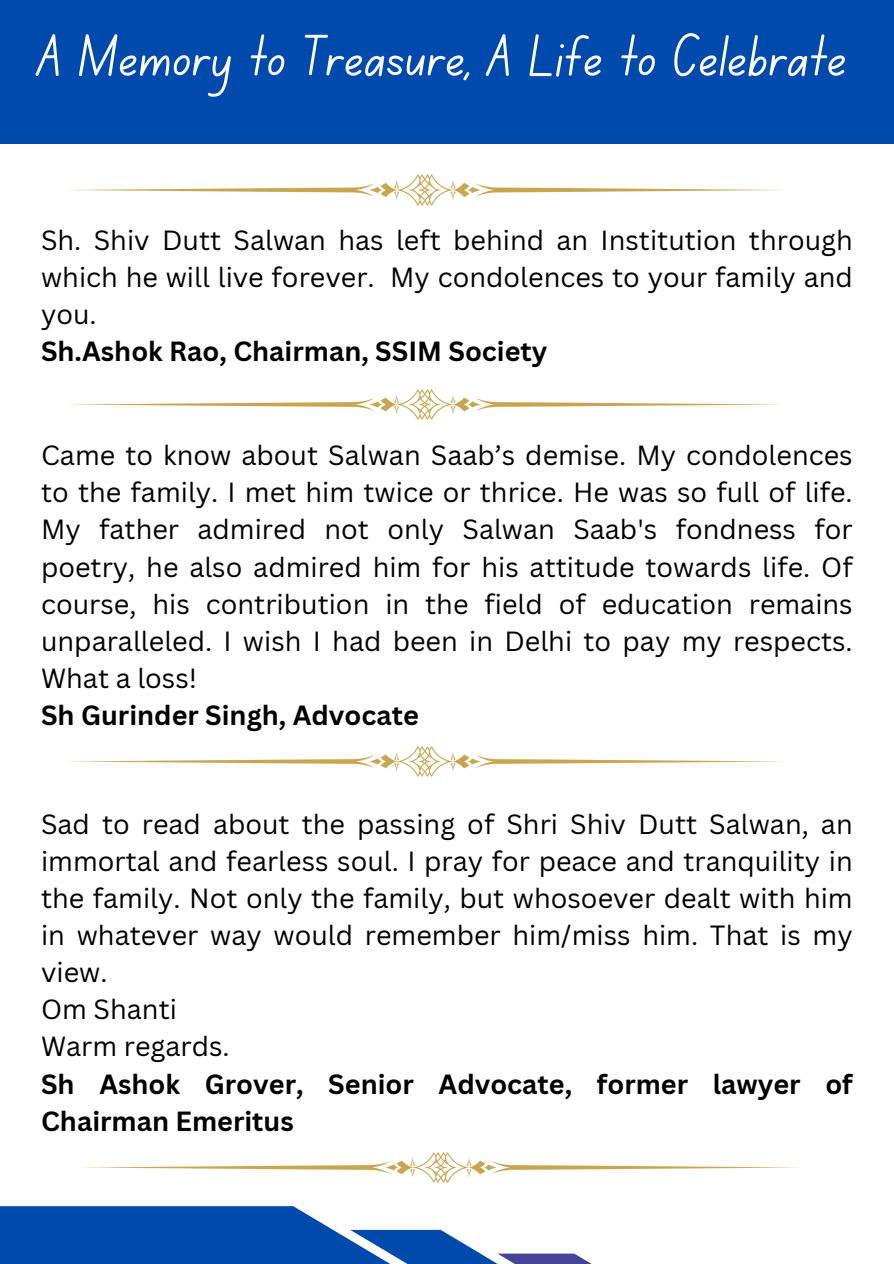
<style>
.page{position:relative;width:894px;height:1264px;background:#fff}
.page>*{position:absolute;margin:0;border:0;box-sizing:border-box;transform-origin:0 0}
.t1{font:59.55px "Canva School Font";color:#fff}
.t2{font:27px/37.2px "Canva Sans";color:#000;text-align:justify}
.t3{font:700 27px/37.2px "Canva Sans";color:#000}
</style>
<div class="page">
<div style="left:0;top:0;width:893px;height:144px;background:#004aad"></div>
<svg style="left:0;top:1206px;width:590px;height:57px"></svg>
<img style="left:68px;top:389px;width:714px;height:31px">
<img style="left:68px;top:746px;width:714px;height:30px">
<img style="left:83px;top:1152px;width:715px;height:30px">
<img style="left:70px;top:175px;width:709px;height:30px">
<h1 class="t1" style="left:38px;top:30px;width:810px">A Memory to Treasure, A Life to Celebrate</h1>
<p class="t2" style="left:41px;top:221px;width:813px">Sh. Shiv Dutt Salwan has left behind an Institution through which he will live forever. My condolences to your family and you.</p>
<p class="t3" style="left:41px;top:332px;width:508px">Sh.Ashok Rao, Chairman, SSIM Society</p>
<p class="t2" style="left:41px;top:436px;width:813px">Came to know about Salwan Saab’s demise. My condolences to the family. I met him twice or thrice. He was so full of life.<br>My father admired not only Salwan Saab's fondness for poetry, he also admired him for his attitude towards life. Of course, his contribution in the field of education remains unparalleled. I wish I had been in Delhi to pay my respects.<br>What a loss!</p>
<p class="t3" style="left:41px;top:696px;width:379px">Sh Gurinder Singh, Advocate</p>
<p class="t2" style="left:41px;top:804px;width:813px">Sad to read about the passing of Shri Shiv Dutt Salwan, an immortal and fearless soul. I pray for peace and tranquility in the family. Not only the family, but whosoever dealt with him in whatever way would remember him/miss him. That is my view.</p>
<p class="t2" style="left:41px;top:990px;width:137px">Om Shanti</p>
<p class="t2" style="left:41px;top:1027px;width:190px">Warm regards.</p>
<p class="t3" style="left:41px;top:1064px;width:813px">Sh Ashok Grover, Senior Advocate, former lawyer of<br>Chairman Emeritus</p>
</div>
